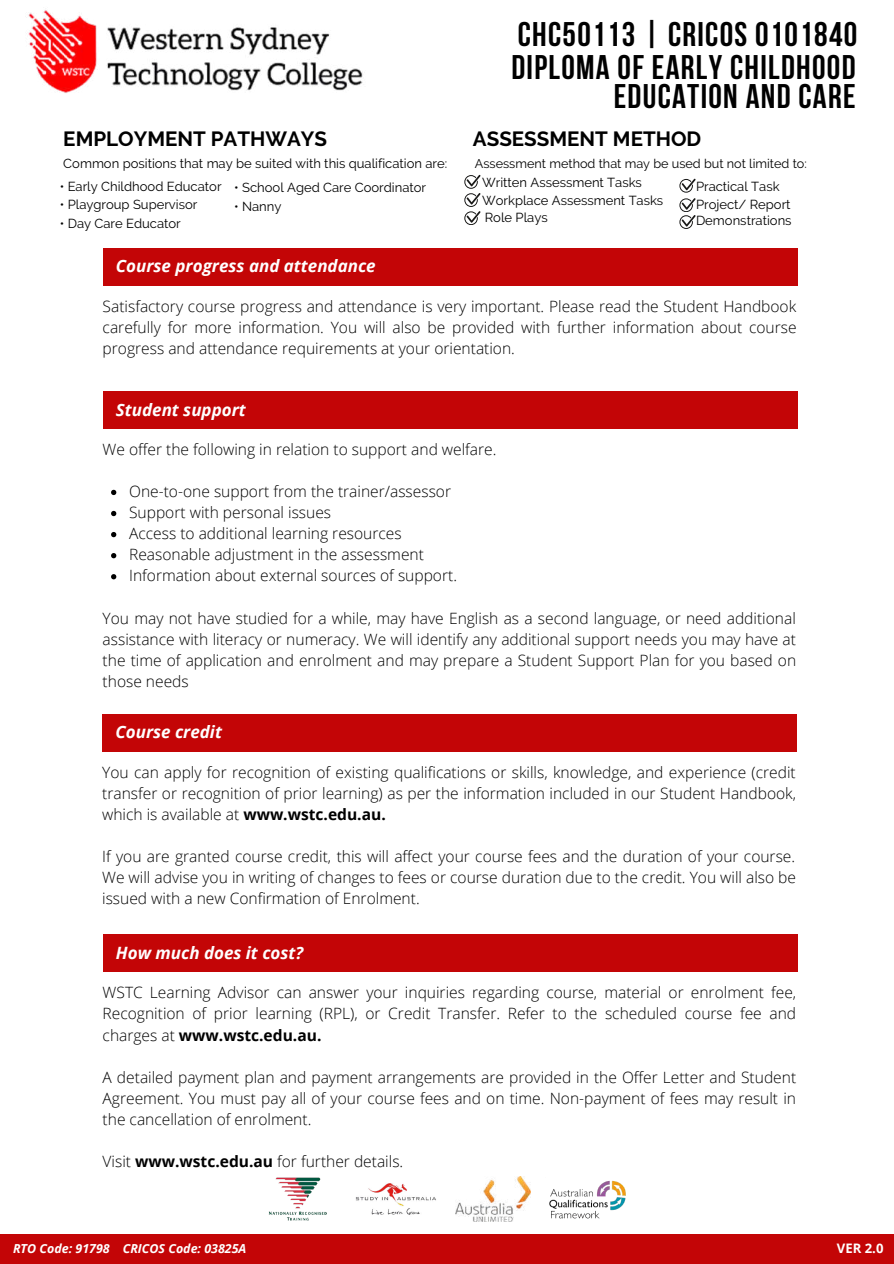
<style>
.page{position:relative;width:894px;height:1264px;background:#fff}
.page>*{position:absolute;margin:0;border:0;box-sizing:border-box;transform-origin:0 0}
.t1{font:700 34.05px/32.8px "Bebas Neue";letter-spacing:.04em;color:#000}
.t2{font:700 20.55px "Raleway";color:#000}
.t3{font:italic 700 16.95px "Open Sans";color:#fff}
.t4{font:300 15.6px/21px "Open Sans";color:#000;text-align:justify}
.t5{font:13.05px/18.3px "Raleway";color:#000}
.t6{font:700 13.05px "Open Sans";color:#fff}
.t7{font:12.6px "Raleway";color:#000}
.t8{font:italic 700 12.45px "Open Sans";color:#fff}
.s1{font-weight:700}
</style>
<div class="page">
<img style="left:28px;top:10px;width:335px;height:83px">
<div style="left:0;top:1233px;width:893px;height:30px;background:#c30506"></div>
<div style="left:103px;top:248px;width:694px;height:37px;background:#c30506"></div>
<div style="left:103px;top:391px;width:694px;height:38px;background:#c30506"></div>
<svg style="left:111px;top:490px;width:5px;height:5px"></svg>
<svg style="left:111px;top:511px;width:5px;height:5px"></svg>
<svg style="left:111px;top:532px;width:5px;height:5px"></svg>
<svg style="left:111px;top:553px;width:5px;height:5px"></svg>
<svg style="left:111px;top:574px;width:5px;height:5px"></svg>
<div style="left:102px;top:714px;width:695px;height:37px;background:#c30506"></div>
<div style="left:103px;top:934px;width:694px;height:38px;background:#c30506"></div>
<img style="left:455px;top:1176px;width:75px;height:45px">
<img style="left:268px;top:1177px;width:59px;height:44px">
<img style="left:549px;top:1180px;width:77px;height:39px">
<img style="left:355px;top:1183px;width:81px;height:32px">
<svg style="left:679px;top:179px;width:16px;height:13px"></svg>
<svg style="left:464px;top:175px;width:16px;height:49px"></svg>
<svg style="left:679px;top:198px;width:16px;height:30px"></svg>
<h2 class="t2" style="left:63px;top:127px;width:265px">EMPLOYMENT PATHWAYS</h2>
<p class="t5" style="left:60px;top:177px;width:163px">• Early Childhood Educator</p>
<p class="t5" style="left:60px;top:195px;width:139px">• Playgroup Supervisor</p>
<p class="t5" style="left:60px;top:214px;width:122px">• Day Care Educator</p>
<p class="t5" style="left:63px;top:154px;width:385px">Common positions that may be suited with this qualification are:</p>
<p class="t5" style="left:234px;top:178px;width:193px">• School Aged Care Coordinator</p>
<p class="t5" style="left:234px;top:197px;width:49px">• Nanny</p>
<p class="t3" style="left:116px;top:254px;width:261px">Course progress and attendance</p>
<h1 class="t1" style="left:511px;top:21px;width:347px">CHC50113 | CRICOS 0101840<br>DIPLOMA OF EARLY CHILDHOOD</h1>
<h1 class="t1" style="left:613px;top:83px;width:243px">EDUCATION AND CARE</h1>
<h2 class="t2" style="left:473px;top:127px;width:230px">ASSESSMENT METHOD</h2>
<p class="t7" style="left:474px;top:156px;width:333px">Assessment method that may be used but not limited to:</p>
<p class="t5" style="left:482px;top:173px;width:183px">Written Assessment Tasks<br>Workplace Assessment Tasks</p>
<p class="t5" style="left:695px;top:177px;width:96px">Practical Task<br>Project/ Report</p>
<p class="t5" style="left:484px;top:208px;width:64px">Role Plays</p>
<p class="t5" style="left:695px;top:211px;width:97px">Demonstrations</p>
<p class="t4" style="left:103px;top:295px;width:695px">Satisfactory course progress and attendance is very important. Please read the Student Handbook carefully for more information. You will also be provided with further information about course progress and attendance requirements at your orientation.</p>
<p class="t3" style="left:116px;top:397px;width:131px">Student support</p>
<p class="t4" style="left:103px;top:438px;width:395px">We offer the following in relation to support and welfare.</p>
<p class="t4" style="left:129px;top:480px;width:329px;text-align:left">One-to-one support from the trainer/assessor Support with personal issues<br>Access to additional learning resources Reasonable adjustment in the assessment Information about external sources of support.</p>
<p class="t4" style="left:103px;top:607px;width:694px">You may not have studied for a while, may have English as a second language, or need additional assistance with literacy or numeracy. We will identify any additional support needs you may have at the time of application and enrolment and may prepare a Student Support Plan for you based on those needs</p>
<p class="t3" style="left:115px;top:720px;width:108px">Course credit</p>
<p class="t4" style="left:102px;top:761px;width:695px">You can apply for recognition of existing qualifications or skills, knowledge, and experience (credit transfer or recognition of prior learning) as per the information included in our Student Handbook, which is available at <span class="s1">www.wstc.edu.au.</span></p>
<p class="t4" style="left:102px;top:845px;width:695px">If you are granted course credit, this will affect your course fees and the duration of your course.<br>We will advise you in writing of changes to fees or course duration due to the credit. You will also be issued with a new Confirmation of Enrolment.</p>
<p class="t3" style="left:116px;top:940px;width:189px">How much does it cost?</p>
<p class="t4" style="left:103px;top:981px;width:695px">WSTC Learning Advisor can answer your inquiries regarding course, material or enrolment fee, Recognition of prior learning (RPL), or Credit Transfer. Refer to the scheduled course fee and charges at <span class="s1">www.wstc.edu.au.</span></p>
<p class="t4" style="left:103px;top:1066px;width:695px">A detailed payment plan and payment arrangements are provided in the Offer Letter and Student Agreement. You must pay all of your course fees and on time. Non-payment of fees may result in the cancellation of enrolment.</p>
<p class="t4" style="left:103px;top:1150px;width:302px">Visit <span class="s1">www.wstc.edu.au</span> for further details.</p>
<p class="t8" style="left:13px;top:1239px;width:235px">RTO Code: 91798 CRICOS Code: 03825A</p>
<p class="t6" style="left:836px;top:1238px;width:48px">VER 2.0</p>
</div>
